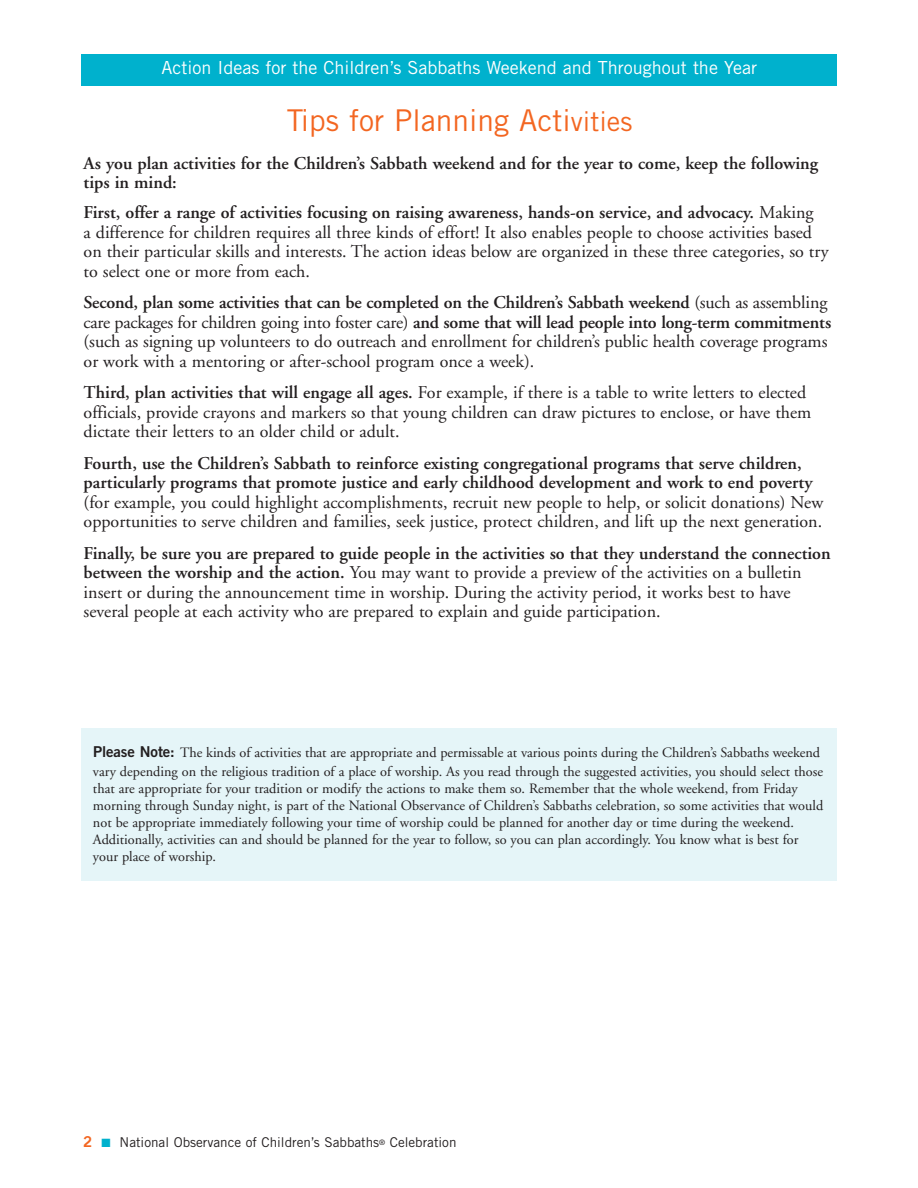
<style>
.page{position:relative;width:918px;height:1188px;background:#fff}
.page>*{position:absolute;margin:0;border:0;box-sizing:border-box;transform-origin:0 0}
.t1{font:30px "Trade Gothic";color:#f36621}
.t2{font:18px/19.5px "Adobe Garamond";color:#231f20}
.t3{font:600 18px/19.5px "Adobe Garamond";color:#231f20}
.t4{font:18px "Trade Gothic";color:#fff}
.t5{font:14.25px/17.1px "Adobe Garamond";color:#231f20}
.t6{font:13.5px "Trade Gothic";color:#231f20}
.s1{font-size:27px}
.s2{font-weight:600}
.s3{font-family:"Trade Gothic Bold Two";font-size:15px}
.s4{font-family:"Trade Gothic Bold Two";font-size:15px;color:#f36621}
.s5{color:#00b1cd}
</style>
<div class="page">
<div style="left:82px;top:54px;width:755px;height:31px;background:#00b1cd"></div>
<div style="left:81px;top:728px;width:756px;height:153px;background:#e5f5f8"></div>
<p class="t4" style="left:161px;top:61px;width:597px">Action Ideas for the Children’s Sabbaths Weekend and Throughout the Year</p>
<h1 class="t1" style="left:287px;top:109px;width:347px">Tips for Planning Acti<span class="s1">vities</span></h1>
<p class="t3" style="left:84px;top:155px;width:736px">As you plan activities for the Children’s Sabbath weekend and for the year to come, keep the following tips in mind:</p>
<p class="t2" style="left:84px;top:204px;width:747px"><span class="s2">First, offer a range of activities focusing on raising awareness, hands-on service, and advocacy.</span> Making<br>a difference for children requires all three kinds of effort! It also enables people to choose activities based on their particular skills and interests. The action ideas below are organized in these three categories, so try to select one or more from each.</p>
<p class="t2" style="left:84px;top:294px;width:749px"><span class="s2">Second, plan some activities that can be completed on the Children’s Sabbath weekend</span> (such as assembling care packages for children going into foster care) <span class="s2">and some that will lead people into long-term commitments </span>(such as signing up volunteers to do outreach and enrollment for children’s public health coverage programs or work with a mentoring or after-school program once a week).</p>
<p class="t2" style="left:84px;top:384px;width:729px"><span class="s2">Third, plan activities that will engage all ages.</span> For example, if there is a table to write letters to elected officials, provide crayons and markers so that young children can draw pictures to enclose, or have them dictate their letters to an older child or adult.</p>
<p class="t3" style="left:84px;top:455px;width:730px">Fourth, use the Children’s Sabbath to reinforce existing congregational programs that serve children, particularly programs that promote justice and early childhood development and work to end poverty</p>
<p class="t2" style="left:84px;top:494px;width:741px">(for example, you could highlight accomplishments, recruit new people to help, or solicit donations) New opportunities to serve children and families, seek justice, protect children, and lift up the next generation.</p>
<p class="t2" style="left:84px;top:545px;width:749px"><span class="s2">Finally, be sure you are prepared to guide people in the activities so that they understand the connection between the worship and the action.</span> You may want to provide a preview of the activities on a bulletin insert or during the announcement time in worship. During the activity period, it works best to have several people at each activity who are prepared to explain and guide participation.</p>
<p class="t5" style="left:93px;top:744px;width:732px;line-height:19px"><span class="s3">Please Note:</span> The kinds of activities that are appropriate and permissable at various points during the Children’s Sabbaths weekend vary depending on the religious tradition of a place of worship. As you read through the suggested activities, you should select those</p>
<p class="t5" style="left:93px;top:781px;width:732px">that are appropriate for your tradition or modify the actions to make them so. Remember that the whole weekend, from Friday morning through Sunday night, is part of the National Observance of Children’s Sabbaths celebration, so some activities that would not be appropriate immediately following your time of worship could be planned for another day or time during the weekend.<br>Additionally, activities can and should be planned for the year to follow, so you can plan accordingly. You know what is best for your place of worship.</p>
<p class="t6" style="left:83px;top:1138px;width:375px"><span class="s4">2</span> <span class="s5">■</span> National Observance of Children’s Sabbaths<sup>®</sup> Celebration</p>
</div>
